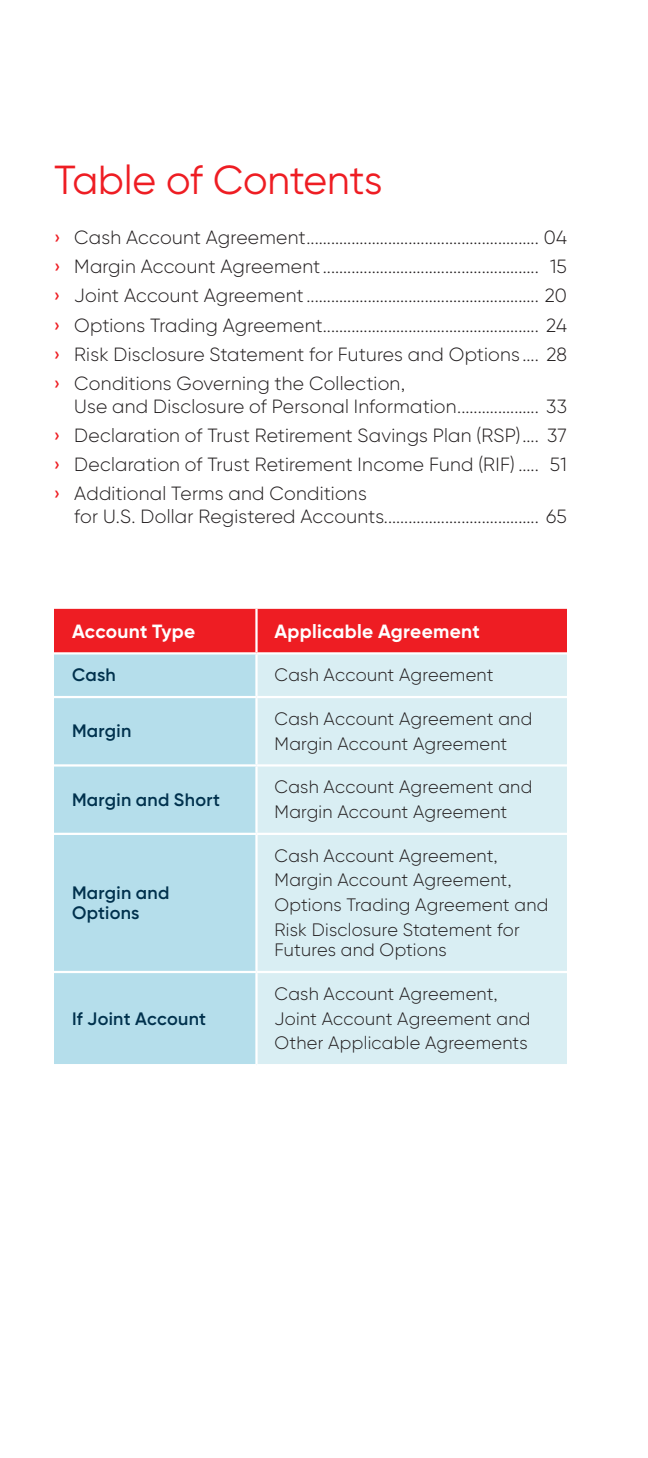
<style>
.page{position:relative;width:648px;height:1458px;background:#fff}
.page>*{position:absolute;margin:0;border:0;box-sizing:border-box;transform-origin:0 0}
.t1{font:40.5px "Gilroy BN";letter-spacing:-.01em;color:#ee1d23}
.t2{font:300 19.12px/29.2px "Gilroy BN";letter-spacing:.01em;color:#231f20;text-align:justify}
.t3{font:700 19.12px "Gilroy BN";letter-spacing:.015em;color:#fff}
.t4{font:300 18px/24.8px "Gilroy BN";letter-spacing:.015em;color:#231f20}
.t5{font:600 18px/20.2px "Gilroy BN";letter-spacing:.015em;color:#00314d}
.s1{font-weight:500;color:#ee1d23}
</style>
<div class="page">
<div style="left:54px;top:609px;width:513px;height:43px;background:#ee1d23"></div>
<div style="left:54px;top:655px;width:201px;height:409px;background:#b5deeb"></div>
<div style="left:258px;top:655px;width:309px;height:409px;background:#d9eef3"></div>
<hr style="left:255px;top:609px;width:3px;height:43px;background:#fff">
<hr style="left:54px;top:696px;width:202px;height:2px;background:#fff">
<hr style="left:256px;top:696px;width:311px;height:2px;background:#fff">
<hr style="left:54px;top:764px;width:202px;height:3px;background:#fff">
<hr style="left:256px;top:764px;width:311px;height:3px;background:#fff">
<hr style="left:54px;top:833px;width:202px;height:2px;background:#fff">
<hr style="left:256px;top:833px;width:311px;height:2px;background:#fff">
<hr style="left:54px;top:971px;width:202px;height:2px;background:#fff">
<hr style="left:256px;top:971px;width:311px;height:2px;background:#fff">
<h1 class="t1" style="left:54px;top:156px;width:330px">Table of Contents</h1>
<p class="t2" style="left:54px;top:222px;width:515px"><span class="s1">›</span> Cash Account Agreement......................................................... 04 <span class="s1">›</span> Margin Account Agreement..................................................... 15 <span class="s1">›</span> Joint Account Agreement......................................................... 20 <span class="s1">›</span> Options Trading Agreement..................................................... 24 <span class="s1">›</span> Risk Disclosure Statement for Futures and Options .... 28 <span class="s1">›</span> Conditions Governing the Collection,</p>
<p class="t2" style="left:54px;top:391px;width:515px;text-indent:20px">Use and Disclosure of Personal Information.................... 33 <span class="s1">›</span> Declaration of Trust Retirement Savings Plan (RSP).... 37 <span class="s1">›</span> Declaration of Trust Retirement Income Fund (RIF) ..... 51 <span class="s1">›</span> Additional Terms and Conditions</p>
<p class="t2" style="left:74px;top:501px;width:494px">for U.S. Dollar Registered Accounts...................................... 65</p>
<p class="t3" style="left:72px;top:619px;width:125px">Account Type</p>
<p class="t3" style="left:274px;top:619px;width:207px">Applicable Agreement</p>
<p class="t5" style="left:72px;top:665px;width:45px">Cash</p>
<p class="t4" style="left:274px;top:662px;width:221px">Cash Account Agreement</p>
<p class="t5" style="left:72px;top:721px;width:61px">Margin</p>
<p class="t4" style="left:274px;top:706px;width:259px">Cash Account Agreement and<br>Margin Account Agreement</p>
<p class="t5" style="left:72px;top:789px;width:150px">Margin and Short</p>
<p class="t5" style="left:72px;top:882px;width:99px">Margin and<br>Options</p>
<p class="t5" style="left:72px;top:1008px;width:136px">If Joint Account</p>
<p class="t4" style="left:274px;top:774px;width:259px">Cash Account Agreement and<br>Margin Account Agreement</p>
<p class="t4" style="left:274px;top:843px;width:275px">Cash Account Agreement,<br>Margin Account Agreement,<br>Options Trading Agreement and<br>Risk Disclosure Statement for</p>
<p class="t4" style="left:274px;top:937px;width:174px">Futures and Options</p>
<p class="t4" style="left:274px;top:981px;width:257px">Cash Account Agreement,<br>Joint Account Agreement and<br>Other Applicable Agreements</p>
</div>
